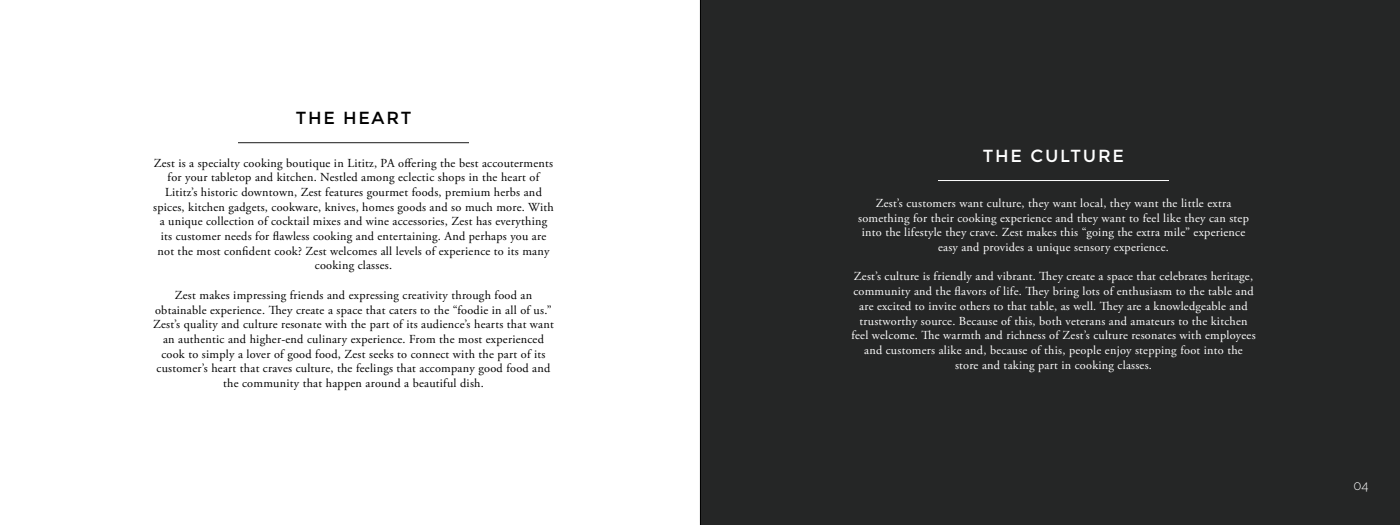
<style>
.page{position:relative;width:1400px;height:525px;background:#fff}
.page>*{position:absolute;margin:0;border:0;box-sizing:border-box;transform-origin:0 0}
.t1{font:17.5px "Montserrat";letter-spacing:.1em;color:#fff}
.t2{font:17.5px "Montserrat";letter-spacing:.1em;color:#000}
.t3{font:300 13.12px "Raleway";color:#fff}
.t4{font:12.25px/14.7px "Adobe Garamond Pro";letter-spacing:.02em;color:#000;text-align:center}
.t5{font:12.25px/14.7px "Adobe Garamond Pro";letter-spacing:.02em;color:#fff;text-align:center}
</style>
<div class="page">
<div style="left:700px;top:0;width:700px;height:525px;background:#252626"></div>
<hr style="left:238px;top:142px;width:231px;height:1px;background:#1a1a1a">
<hr style="left:938px;top:180px;width:231px;height:1px;background:#fff">
<h1 class="t2" style="left:296px;top:107px;width:117px">THE HEART</h1>
<p class="t4" style="left:153px;top:156px;width:402px">Zest is a specialty cooking boutique in Lititz, PA offering the best accouterments for your tabletop and kitchen. Nestled among eclectic shops in the heart of Lititz’s historic downtown, Zest features gourmet foods, premium herbs and spices, kitchen gadgets, cookware, knives, homes goods and so much more. With a unique collection of cocktail mixes and wine accessories, Zest has everything its customer needs for flawless cooking and entertaining. And perhaps you are not the most confident cook? Zest welcomes all levels of experience to its many cooking classes.</p>
<p class="t4" style="left:153px;top:288px;width:402px">Zest makes impressing friends and expressing creativity through food an obtainable experience. They create a space that caters to the “foodie in all of us.” Zest’s quality and culture resonate with the part of its audience’s hearts that want an authentic and higher-end culinary experience. From the most experienced cook to simply a lover of good food, Zest seeks to connect with the part of its customer’s heart that craves culture, the feelings that accompany good food and the community that happen around a beautiful dish.</p>
<h1 class="t1" style="left:983px;top:146px;width:143px">THE CULTURE</h1>
<p class="t5" style="left:858px;top:196px;width:392px">Zest’s customers want culture, they want local, they want the little extra something for their cooking experience and they want to feel like they can step into the lifestyle they crave. Zest makes this “going the extra mile” experience easy and provides a unique sensory experience.</p>
<p class="t5" style="left:851px;top:270px;width:406px">Zest’s culture is friendly and vibrant. They create a space that celebrates heritage, community and the flavors of life. They bring lots of enthusiasm to the table and are excited to invite others to that table, as well. They are a knowledgeable and trustworthy source. Because of this, both veterans and amateurs to the kitchen feel welcome. The warmth and richness of Zest’s culture resonates with employees and customers alike and, because of this, people enjoy stepping foot into the store and taking part in cooking classes.</p>
<p class="t3" style="left:1353px;top:478px;width:17px">04</p>
</div>
